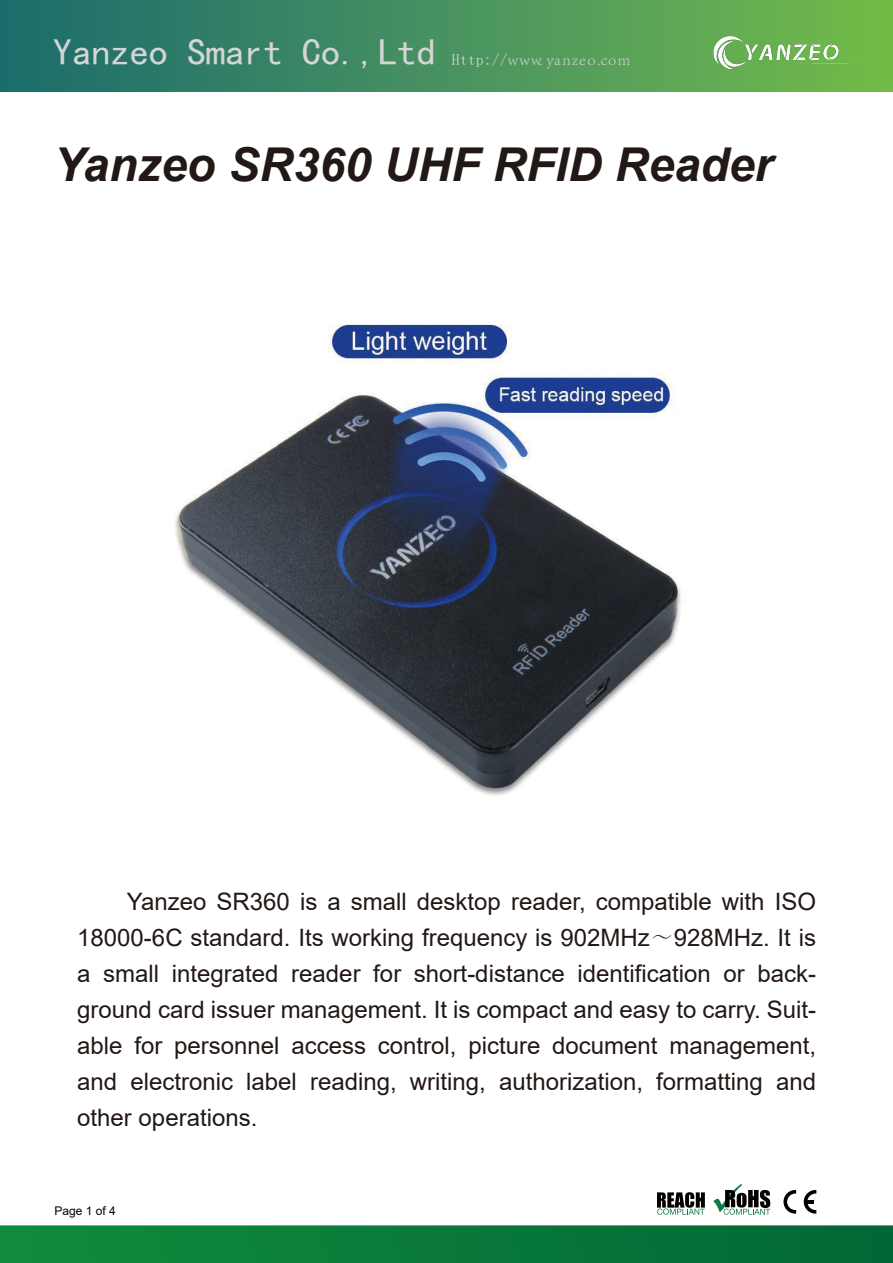
<style>
.page{position:relative;width:893px;height:1263px;background:#fff}
.page>*{position:absolute;margin:0;border:0;box-sizing:border-box;transform-origin:0 0}
.t1{font:italic 700 46.65px "Arial";color:#221815}
.t2{font:37.35px "Sim Hei";color:#d5d5d5}
.t3{font:24px/36px "Arial";color:#221815;text-align:justify}
.t4{font:300 15.45px "Adobe Song Std";letter-spacing:.08em;color:#d5d5d5}
.t5{font:12px "Arial";color:#040000}
.s1{font-family:"Sim Sun";font-weight:400}
.s2{font-family:"Adobe Song Std";font-weight:300}
</style>
<div class="page">
<div style="left:0;top:0;width:893px;height:92px;background:linear-gradient(to right,#1b6b6f,#74bb4c)"></div>
<img style="left:710px;top:33px;width:183px;height:39px">
<svg style="left:0;top:1225px;width:893px;height:38px;background:#0b7a3b"></svg>
<svg style="left:783px;top:1190px;width:13px;height:23px"></svg>
<svg style="left:804px;top:1190px;width:12px;height:23px"></svg>
<svg style="left:713px;top:1184px;width:57px;height:31px"></svg>
<svg style="left:657px;top:1192px;width:48px;height:23px"></svg>
<img style="left:174px;top:324px;width:507px;height:472px">
<h2 class="t2" style="left:53px;top:33px;width:384px">Yanzeo Smart Co.,Ltd</h2>
<p class="t4" style="left:452px;top:51px;width:180px"><span class="s1">Http://</span>www. yanzeo.com</p>
<h1 class="t1" style="left:54px;top:134px;width:721px">Yanzeo SR360 UHF RFID Reader</h1>
<p class="t3" style="left:77px;top:883px;width:740px;text-indent:50px">Yanzeo SR360 is a small desktop reader, compatible with ISO 18000-6C standard. Its working frequency is 902MHz<span class="s2">～</span>928MHz. It is a small integrated reader for short-distance identification or back&shy;ground card issuer management. It is compact and easy to carry. Suit&shy;able for personnel access control, picture document management, and electronic label reading, writing, authorization, formatting and other operations.</p>
<p class="t5" style="left:55px;top:1202px;width:63px">Page 1 of 4</p>
</div>
